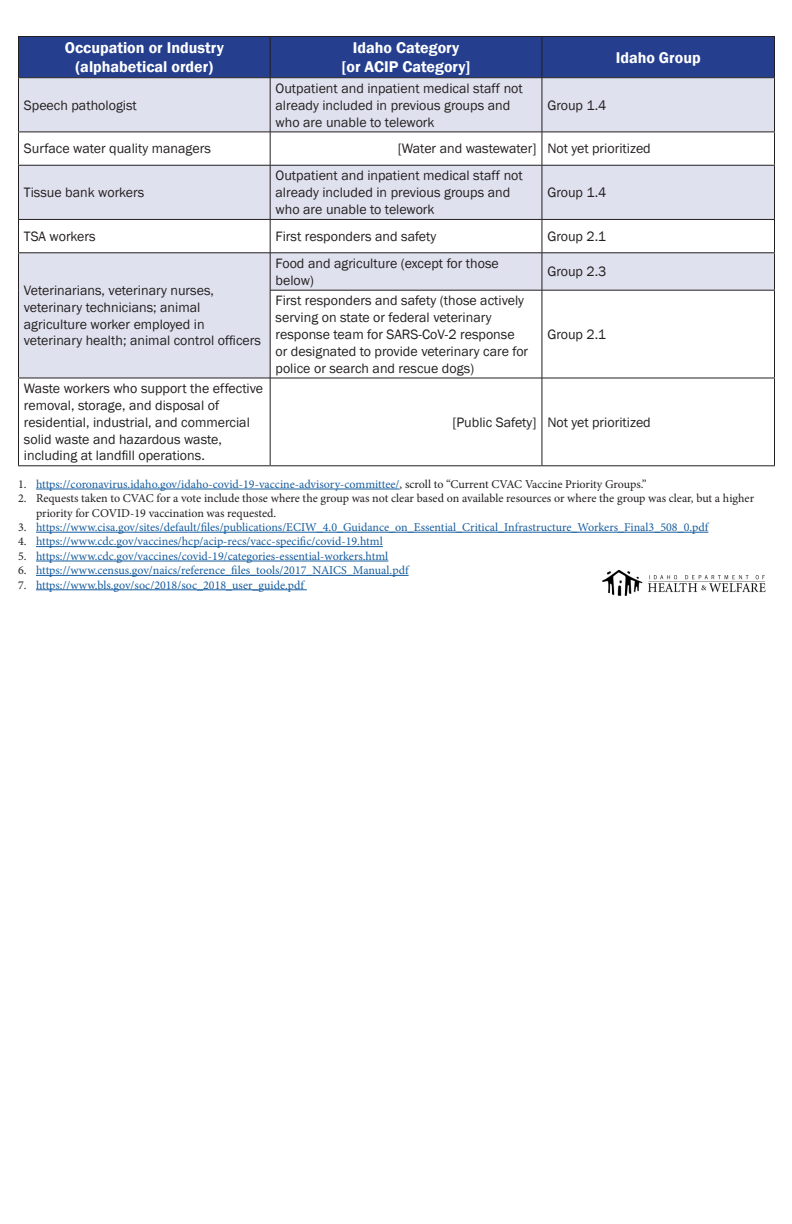
<style>
.page{position:relative;width:792px;height:1224px;background:#fff}
.page>*{position:absolute;margin:0;border:0;box-sizing:border-box;transform-origin:0 0}
.t1{font:600 16px/19.2px "Franklin Gothic";color:#fff;text-align:center}
.t2{font:14px/16.8px "Franklin Gothic";color:#231f20}
.t3{font:12px "Minion Pro";color:#175d9e}
.t4{font:12px/14.4px "Minion Pro";color:#231f20}
.s1{color:#231f20}
</style>
<div class="page">
<div style="left:19px;top:37px;width:755px;height:40px;background:#253f8e"></div>
<svg style="left:19px;top:78px;width:755px;height:299px;fill:#e0e1ee"></svg>
<svg style="left:19px;top:378px;width:755px;height:87px"></svg>
<hr style="left:18px;top:36px;width:252px;height:1px;background:#231f20">
<hr style="left:18px;top:37px;width:1px;height:40px;background:#231f20">
<hr style="left:270px;top:36px;width:272px;height:1px;background:#231f20">
<hr style="left:542px;top:36px;width:233px;height:1px;background:#231f20">
<hr style="left:774px;top:37px;width:1px;height:40px;background:#231f20">
<hr style="left:18px;top:77px;width:252px;height:1px;background:#231f20">
<hr style="left:270px;top:77px;width:272px;height:1px;background:#231f20">
<hr style="left:542px;top:77px;width:233px;height:1px;background:#231f20">
<hr style="left:18px;top:78px;width:1px;height:53px;background:#231f20">
<hr style="left:774px;top:78px;width:1px;height:53px;background:#231f20">
<hr style="left:18px;top:131px;width:252px;height:1px;background:#231f20">
<hr style="left:18px;top:132px;width:1px;height:33px;background:#231f20">
<hr style="left:270px;top:131px;width:272px;height:1px;background:#231f20">
<hr style="left:542px;top:131px;width:233px;height:1px;background:#231f20">
<hr style="left:774px;top:132px;width:1px;height:33px;background:#231f20">
<hr style="left:18px;top:165px;width:252px;height:1px;background:#231f20">
<hr style="left:18px;top:166px;width:1px;height:53px;background:#231f20">
<hr style="left:270px;top:165px;width:272px;height:1px;background:#231f20">
<hr style="left:542px;top:165px;width:233px;height:1px;background:#231f20">
<hr style="left:774px;top:166px;width:1px;height:53px;background:#231f20">
<hr style="left:18px;top:219px;width:252px;height:1px;background:#231f20">
<hr style="left:18px;top:220px;width:1px;height:32px;background:#231f20">
<hr style="left:270px;top:219px;width:272px;height:1px;background:#231f20">
<hr style="left:542px;top:219px;width:233px;height:1px;background:#231f20">
<hr style="left:774px;top:220px;width:1px;height:32px;background:#231f20">
<hr style="left:18px;top:252px;width:252px;height:1px;background:#231f20">
<hr style="left:18px;top:253px;width:1px;height:37px;background:#231f20">
<hr style="left:18px;top:290px;width:1px;height:87px;background:#231f20">
<hr style="left:270px;top:252px;width:272px;height:1px;background:#231f20">
<hr style="left:542px;top:252px;width:233px;height:1px;background:#231f20">
<hr style="left:774px;top:253px;width:1px;height:37px;background:#231f20">
<hr style="left:270px;top:290px;width:272px;height:1px;background:#231f20">
<hr style="left:542px;top:290px;width:233px;height:1px;background:#231f20">
<hr style="left:774px;top:291px;width:1px;height:86px;background:#231f20">
<hr style="left:18px;top:377px;width:252px;height:1px;background:#231f20">
<hr style="left:18px;top:378px;width:1px;height:87px;background:#231f20">
<hr style="left:270px;top:377px;width:272px;height:1px;background:#231f20">
<hr style="left:542px;top:377px;width:233px;height:1px;background:#231f20">
<hr style="left:774px;top:378px;width:1px;height:87px;background:#231f20">
<hr style="left:18px;top:465px;width:252px;height:1px;background:#231f20">
<hr style="left:270px;top:465px;width:272px;height:1px;background:#231f20">
<hr style="left:542px;top:465px;width:233px;height:1px;background:#231f20">
<hr style="left:270px;top:37px;width:1px;height:41px;background:#231f20">
<hr style="left:542px;top:37px;width:1px;height:41px;background:#231f20">
<hr style="left:270px;top:78px;width:1px;height:54px;background:#231f20">
<hr style="left:542px;top:78px;width:1px;height:54px;background:#231f20">
<hr style="left:270px;top:132px;width:1px;height:33px;background:#231f20">
<hr style="left:542px;top:132px;width:1px;height:33px;background:#231f20">
<hr style="left:270px;top:165px;width:1px;height:54px;background:#231f20">
<hr style="left:542px;top:165px;width:1px;height:54px;background:#231f20">
<hr style="left:270px;top:219px;width:1px;height:34px;background:#231f20">
<hr style="left:542px;top:219px;width:1px;height:34px;background:#231f20">
<hr style="left:270px;top:253px;width:1px;height:37px;background:#231f20">
<hr style="left:542px;top:253px;width:1px;height:37px;background:#231f20">
<hr style="left:270px;top:290px;width:1px;height:88px;background:#231f20">
<hr style="left:542px;top:290px;width:1px;height:88px;background:#231f20">
<hr style="left:270px;top:378px;width:1px;height:87px;background:#231f20">
<hr style="left:542px;top:378px;width:1px;height:87px;background:#231f20">
<hr style="left:36px;top:489px;width:364px;height:1px;background:#175d9e">
<hr style="left:36px;top:532px;width:672px;height:1px;background:#175d9e">
<hr style="left:36px;top:546px;width:347px;height:1px;background:#175d9e">
<hr style="left:36px;top:561px;width:352px;height:1px;background:#175d9e">
<hr style="left:36px;top:575px;width:373px;height:1px;background:#175d9e">
<hr style="left:36px;top:589px;width:271px;height:1px;background:#175d9e">
<img style="left:602px;top:570px;width:164px;height:26px">
<p class="t1" style="left:65px;top:38px;width:160px">Occupation or Industry (alphabetical order)</p>
<p class="t1" style="left:342px;top:38px;width:130px">Idaho Category [or ACIP Category]</p>
<p class="t1" style="left:616px;top:48px;width:86px">Idaho Group</p>
<p class="t2" style="left:24px;top:97px;width:115px">Speech pathologist</p>
<p class="t2" style="left:276px;top:80px;width:249px">Outpatient and inpatient medical staff not already included in previous groups and who are unable to telework</p>
<p class="t2" style="left:547px;top:97px;width:61px">Group 1.4</p>
<p class="t2" style="left:24px;top:141px;width:188px">Surface water quality managers</p>
<p class="t2" style="left:398px;top:141px;width:140px">[Water and wastewater]</p>
<p class="t2" style="left:547px;top:141px;width:105px">Not yet prioritized</p>
<p class="t2" style="left:24px;top:184px;width:122px">Tissue bank workers</p>
<p class="t2" style="left:276px;top:168px;width:249px">Outpatient and inpatient medical staff not already included in previous groups and who are unable to telework</p>
<p class="t2" style="left:547px;top:184px;width:61px">Group 1.4</p>
<p class="t2" style="left:24px;top:228px;width:73px">TSA workers</p>
<p class="t2" style="left:276px;top:228px;width:162px">First responders and safety</p>
<p class="t2" style="left:547px;top:228px;width:60px">Group 2.1</p>
<p class="t2" style="left:24px;top:282px;width:239px">Veterinarians, veterinary nurses, veterinary technicians; animal agriculture worker employed in veterinary health; animal control officers</p>
<p class="t2" style="left:24px;top:380px;width:241px">Waste workers who support the effective removal, storage, and disposal of residential, industrial, and commercial solid waste and hazardous waste, including at landfill operations.</p>
<p class="t2" style="left:276px;top:255px;width:225px">Food and agriculture (except for those below)</p>
<p class="t2" style="left:547px;top:264px;width:61px">Group 2.3</p>
<p class="t2" style="left:276px;top:293px;width:254px">First responders and safety (those actively serving on state or federal veterinary response team for SARS-CoV-2 response or designated to provide veterinary care for police or search and rescue dogs)</p>
<p class="t2" style="left:547px;top:326px;width:60px">Group 2.1</p>
<p class="t2" style="left:452px;top:414px;width:86px">[Public Safety]</p>
<p class="t2" style="left:547px;top:414px;width:105px">Not yet prioritized</p>
<p class="t3" style="left:18px;top:476px;width:630px"><span class="s1">1.</span> https://coronavirus.idaho.gov/idaho-covid-19-vaccine-advisory-committee/<span class="s1">, scroll to “Current CVAC Vaccine Priority Groups.”</span></p>
<p class="t4" style="left:36px;top:491px;width:720px;text-indent:-18px">2. Requests taken to CVAC for a vote include those where the group was not clear based on available resources or where the group was clear, but a higher priority for COVID-19 vaccination was requested.</p>
<p class="t3" style="left:18px;top:519px;width:692px"><span class="s1">3.</span> https://www.cisa.gov/sites/default/files/publications/ECIW_4.0_Guidance_on_Essential_Critical_Infrastructure_Workers_Final3_508_0.pdf</p>
<p class="t3" style="left:18px;top:534px;width:366px"><span class="s1">4.</span> https://www.cdc.gov/vaccines/hcp/acip-recs/vacc-specific/covid-19.html</p>
<p class="t3" style="left:18px;top:548px;width:372px"><span class="s1">5.</span> https://www.cdc.gov/vaccines/covid-19/categories-essential-workers.html</p>
<p class="t3" style="left:18px;top:562px;width:392px"><span class="s1">6.</span> https://www.census.gov/naics/reference_files_tools/2017_NAICS_Manual.pdf</p>
<p class="t3" style="left:18px;top:577px;width:288px"><span class="s1">7.</span> https://www.bls.gov/soc/2018/soc_2018_user_guide.pdf</p>
</div>
